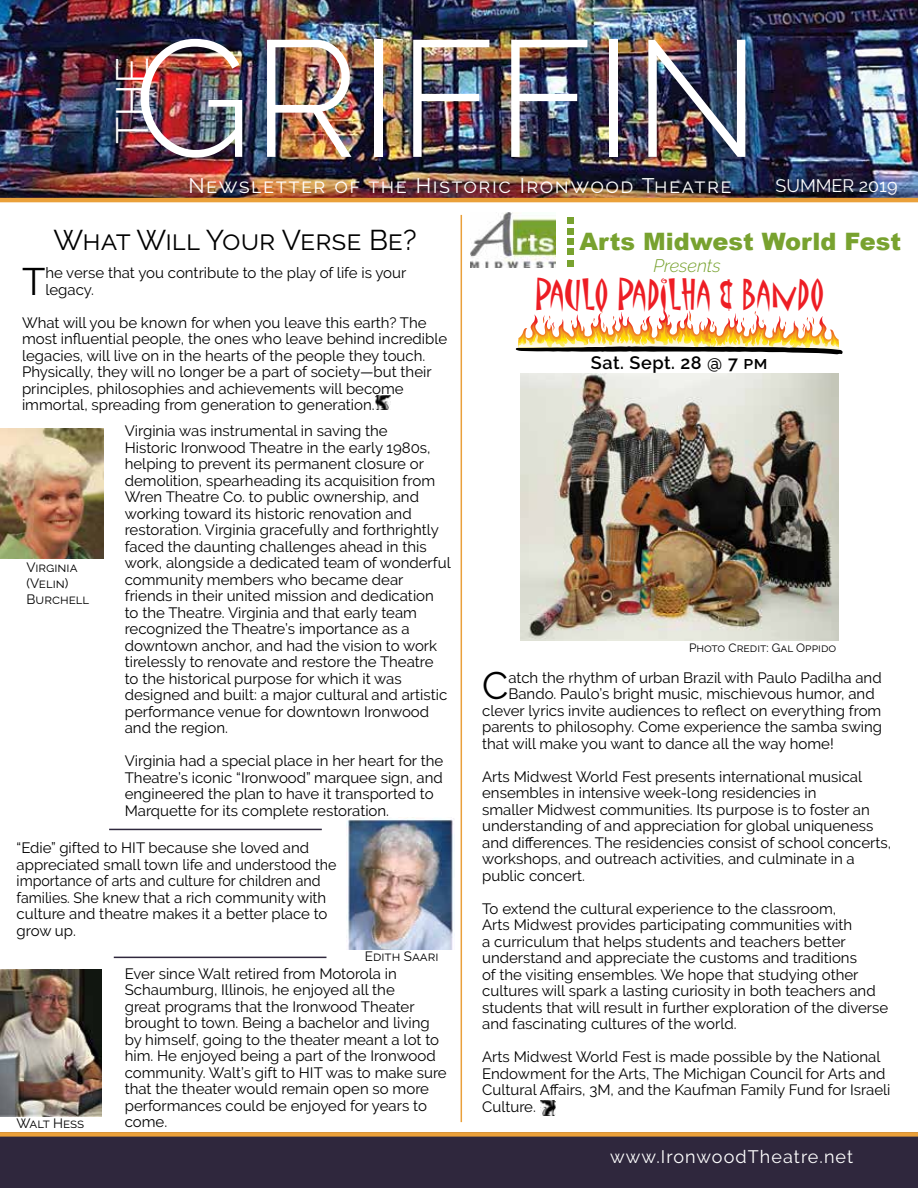
<style>
.page{position:relative;width:918px;height:1188px;background:#fff}
.page>*{position:absolute;margin:0;border:0;box-sizing:border-box;transform-origin:0 0}
.t1{font:300 165px "Raleway";color:#fff}
.t2{font:300 45px "Raleway";color:#fff}
.t3{font:38.25px "Raleway";color:#000}
.t4{font:36px "Matisse ITC";color:#ed1d24}
.t5{font:28.5px "Raleway";letter-spacing:-.03em;color:#000}
.t6{font:900 24px "Arial";color:#78a22f}
.t7{font:21px "Raleway";letter-spacing:.07em;color:#fff}
.t8{font:18px "Raleway";letter-spacing:.055em;color:#fff}
.t9{font:600 18px "Raleway";letter-spacing:.03em;color:#000}
.t10{font:18px "Raleway";color:#fff}
.t11{font:italic 300 18px "Raleway";color:#78a22f}
.t12{font:15px/16.5px "Raleway";color:#000}
.t13{font:13.5px/16.2px "Raleway";color:#000}
.t14{font:12px "Raleway";color:#000}
</style>
<div class="page">
<img style="left:0;top:0;width:918px;height:198px">
<div style="left:0;top:1132px;width:918px;height:56px;background:#2f273d"></div>
<div style="left:0;top:1132px;width:918px;height:5px;background:#eaa03a"></div>
<hr style="left:0;top:198px;width:918px;height:4px;background:#eaa03a">
<hr style="left:461px;top:215px;width:1px;height:907px;background:#eaa03a">
<img style="left:346px;top:818px;width:108px;height:131px">
<img style="left:520px;top:373px;width:318px;height:268px">
<img style="left:470px;top:213px;width:86px;height:55px">
<div style="left:567px;top:217px;width:7px;height:7px;background:#78a22f"></div>
<div style="left:567px;top:238px;width:7px;height:6px;background:#78a22f"></div>
<div style="left:567px;top:228px;width:7px;height:6px;background:#78a22f"></div>
<div style="left:567px;top:248px;width:7px;height:6px;background:#78a22f"></div>
<div style="left:567px;top:260px;width:7px;height:6px;background:#78a22f"></div>
<img style="left:540px;top:1101px;width:16px;height:14px">
<img style="left:0;top:428px;width:103px;height:130px">
<img style="left:0;top:969px;width:102px;height:147px">
<hr style="left:109px;top:829px;width:213px;height:1px;background:#2f273d">
<hr style="left:114px;top:957px;width:212px;height:1px;background:#2f273d">
<svg style="left:516px;top:309px;width:327px;height:45px"></svg>
<img style="left:375px;top:395px;width:16px;height:15px">
<h1 class="t1" style="left:133px;top:2px;width:629px">GRIFFIN</h1>
<h2 class="t2" style="left:106px;top:144px;width:88px;rotate:-90deg">THE</h2>
<h3 class="t7" style="left:188px;top:173px;width:545px">Newsletter of the Historic Ironwood Theatre</h3>
<p class="t10" style="left:776px;top:175px;width:124px">SUMMER 2019</p>
<h3 class="t5" style="left:54px;top:224px;width:365px">What Will Your Verse Be?</h3>
<h3 class="t3" style="left:22px;top:259px;width:25px">T</h3>
<p class="t12" style="left:45px;top:264px;width:363px">he verse that you contribute to the play of life is your legacy.</p>
<p class="t12" style="left:22px;top:314px;width:427px">What will you be known for when you leave this earth? The most influential people, the ones who leave behind incredible legacies, will live on in the hearts of the people they touch.<br>Physically, they will no longer be a part of society—but their principles, philosophies and achievements will become immortal, spreading from generation to generation.</p>
<p class="t13" style="left:27px;top:559px;width:64px">Virginia (Velin)<br>Burchell</p>
<p class="t12" style="left:125px;top:423px;width:328px">Virginia was instrumental in saving the<br>Historic Ironwood Theatre in the early 1980s, helping to prevent its permanent closure or demolition, spearheading its acquisition from Wren Theatre Co. to public ownership, and working toward its historic renovation and restoration. Virginia gracefully and forthrightly faced the daunting challenges ahead in this work, alongside a dedicated team of wonderful community members who became dear friends in their united mission and dedication to the Theatre. Virginia and that early team recognized the Theatre’s importance as a downtown anchor, and had the vision to work tirelessly to renovate and restore the Theatre to the historical purpose for which it was designed and built: a major cultural and artistic performance venue for downtown Ironwood and the region.</p>
<p class="t12" style="left:125px;top:753px;width:320px">Virginia had a special place in her heart for the Theatre’s iconic “Ironwood” marquee sign, and engineered the plan to have it transported to Marquette for its complete restoration.</p>
<p class="t12" style="left:17px;top:840px;width:321px">“Edie” gifted to HIT because she loved and appreciated small town life and understood the importance of arts and culture for children and families. She knew that a rich community with culture and theatre makes it a better place to grow up.</p>
<p class="t13" style="left:365px;top:948px;width:75px">Edith Saari</p>
<p class="t13" style="left:17px;top:1115px;width:69px">Walt Hess</p>
<p class="t12" style="left:125px;top:965px;width:323px">Ever since Walt retired from Motorola in Schaumburg, Illinois, he enjoyed all the<br>great programs that the Ironwood Theater brought to town. Being a bachelor and living by himself, going to the theater meant a lot to him. He enjoyed being a part of the Ironwood community. Walt’s gift to HIT was to make sure that the theater would remain open so more performances could be enjoyed for years to come.</p>
<h3 class="t6" style="left:579px;top:224px;width:323px">Arts Midwest World Fest</h3>
<p class="t11" style="left:653px;top:255px;width:69px">Presents</p>
<h3 class="t4" style="left:534px;top:272px;width:291px">PAULO PADILHA &amp; BANDO</h3>
<p class="t9" style="left:591px;top:352px;width:178px">Sat. Sept. 28 @ 7 pm</p>
<p class="t14" style="left:689px;top:641px;width:149px">Photo Credit: Gal Oppido</p>
<h3 class="t3" style="left:482px;top:663px;width:28px">C</h3>
<p class="t12" style="left:508px;top:669px;width:375px">atch the rhythm of urban Brazil with Paulo Padilha and</p>
<p class="t12" style="left:508px;top:686px;width:368px">Bando. Paulo’s bright music, mischievous humor, and</p>
<p class="t12" style="left:482px;top:702px;width:401px">clever lyrics invite audiences to reflect on everything from</p>
<p class="t12" style="left:482px;top:719px;width:402px">parents to philosophy. Come experience the samba swing</p>
<p class="t12" style="left:482px;top:735px;width:353px">that will make you want to dance all the way home!</p>
<p class="t12" style="left:482px;top:768px;width:411px">Arts Midwest World Fest presents international musical ensembles in intensive week-long residencies in<br>smaller Midwest communities. Its purpose is to foster an understanding of and appreciation for global uniqueness and differences. The residencies consist of school concerts, workshops, and outreach activities, and culminate in a public concert.</p>
<p class="t12" style="left:482px;top:900px;width:408px">To extend the cultural experience to the classroom,<br>Arts Midwest provides participating communities with<br>a curriculum that helps students and teachers better understand and appreciate the customs and traditions<br>of the visiting ensembles. We hope that studying other cultures will spark a lasting curiosity in both teachers and students that will result in further exploration of the diverse and fascinating cultures of the world.</p>
<p class="t12" style="left:482px;top:1049px;width:410px">Arts Midwest World Fest is made possible by the National Endowment for the Arts, The Michigan Council for Arts and Cultural Affairs, 3M, and the Kaufman Family Fund for Israeli Culture.</p>
<p class="t8" style="left:610px;top:1146px;width:245px">www.IronwoodTheatre.net</p>
</div>
